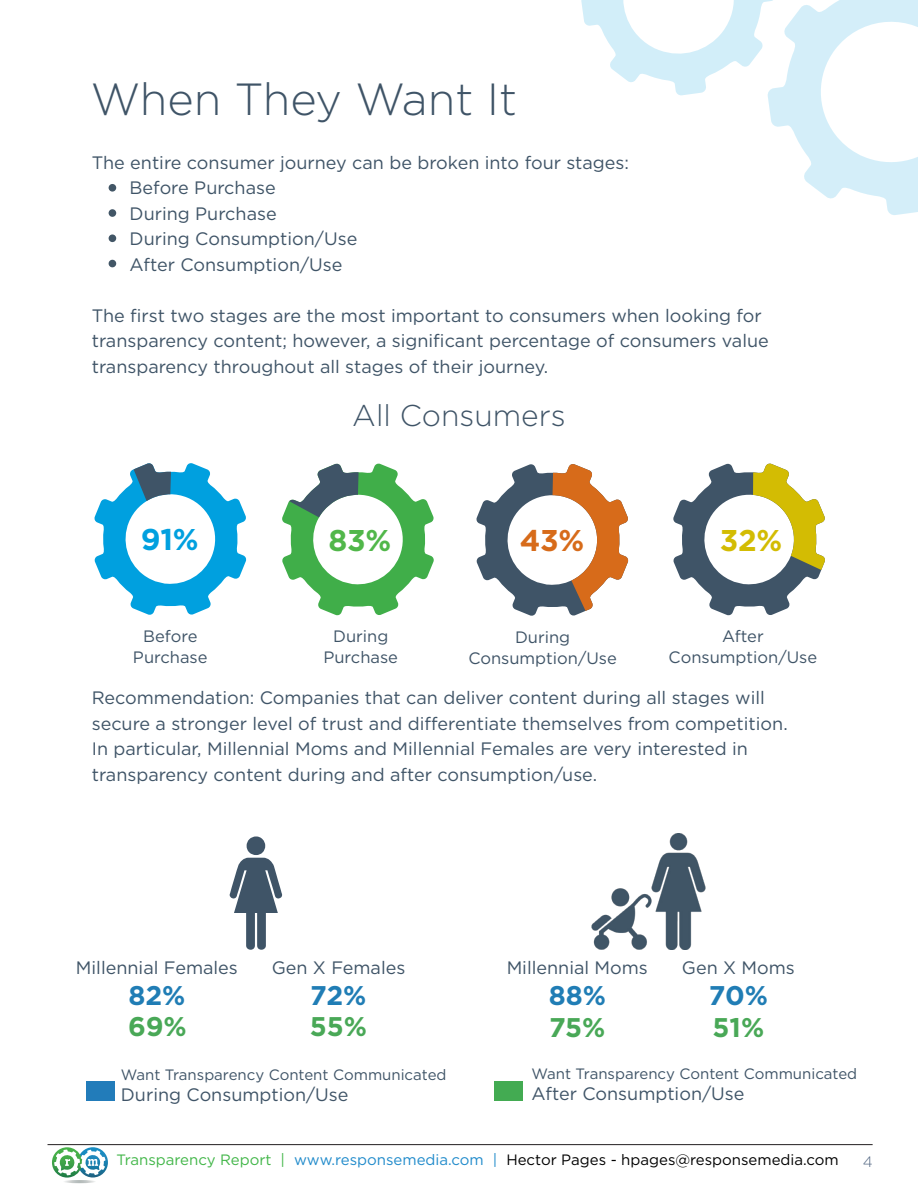
<style>
.page{position:relative;width:918px;height:1188px;background:#fff}
.page>*{position:absolute;margin:0;border:0;box-sizing:border-box;transform-origin:0 0}
.t1{font:300 45px "Gotham";color:#3f5467}
.t2{font:300 30px "Gotham";color:#3f5467}
.t3{font:700 30px "Gotham";color:#00a0df}
.t4{font:700 30px "Gotham";color:#51b74a}
.t5{font:700 30px "Gotham";color:#d76b1a}
.t6{font:700 30px "Gotham";color:#d3bc03}
.t7{font:700 27px "Gotham";letter-spacing:-.01em;color:#207db5}
.t8{font:700 27px "Gotham";letter-spacing:-.005em;color:#49a857}
.t9{font:18px/25.5px "Gotham";color:#3f5467}
.t10{font:16.5px/21px "Gotham";color:#3f5467;text-align:center}
.t11{font:15px "Gotham";color:#000}
.t12{font:15px "Gotham";color:#3f5467}
.t13{font:300 15px "Gotham";color:#546884}
.s1{color:#42b649}
.s2{color:#218bcb}
</style>
<div class="page">
<hr style="left:48px;top:1144px;width:825px;height:1px;background:#231f20">
<svg style="left:78px;top:1147px;width:30px;height:31px"></svg>
<svg style="left:52px;top:1147px;width:54px;height:36px"></svg>
<svg style="left:581px;top:0;width:337px;height:215px"></svg>
<svg style="left:94px;top:463px;width:153px;height:152px"></svg>
<svg style="left:282px;top:463px;width:152px;height:153px"></svg>
<svg style="left:476px;top:464px;width:153px;height:152px"></svg>
<svg style="left:673px;top:463px;width:152px;height:153px"></svg>
<svg style="left:230px;top:836px;width:52px;height:114px"></svg>
<div style="left:86px;top:1082px;width:29px;height:19px;background:#227cba"></div>
<div style="left:494px;top:1082px;width:29px;height:19px;background:#43ab52"></div>
<div style="left:109px;top:184px;width:7px;height:8px;background:#425666;border-radius:50%"></div>
<div style="left:109px;top:209px;width:7px;height:8px;background:#425666;border-radius:50%"></div>
<div style="left:109px;top:234px;width:7px;height:8px;background:#425666;border-radius:50%"></div>
<div style="left:109px;top:260px;width:7px;height:7px;background:#425666;border-radius:50%"></div>
<img style="left:591px;top:833px;width:115px;height:117px">
<p class="t1" style="left:91px;top:71px;width:428px">When They Want It</p>
<p class="t9" style="left:92px;top:149px;width:539px">The entire consumer journey can be broken into four stages:</p>
<p class="t9" style="left:130px;top:175px;width:229px">Before Purchase<br>During Purchase<br>During Consumption/Use<br>After Consumption/Use</p>
<p class="t9" style="left:92px;top:302px;width:679px">The first two stages are the most important to consumers when looking for transparency content; however, a significant percentage of consumers value transparency throughout all stages of their journey.</p>
<p class="t3" style="left:141px;top:520px;width:59px">91%</p>
<p class="t10" style="left:133px;top:625px;width:76px">Before<br>Purchase</p>
<p class="t2" style="left:352px;top:397px;width:215px">All Consumers</p>
<p class="t4" style="left:329px;top:520px;width:64px">83%</p>
<p class="t5" style="left:520px;top:521px;width:66px">43%</p>
<p class="t6" style="left:720px;top:520px;width:64px">32%</p>
<p class="t10" style="left:323px;top:625px;width:76px">During<br>Purchase</p>
<p class="t10" style="left:468px;top:626px;width:150px">During<br>Consumption/Use</p>
<p class="t10" style="left:669px;top:625px;width:150px">After<br>Consumption/Use</p>
<p class="t9" style="left:92px;top:685px;width:697px">Recommendation: Companies that can deliver content during all stages will secure a stronger level of trust and differentiate themselves from competition.<br>In particular, Millennial Moms and Millennial Females are very interested in transparency content during and after consumption/use.</p>
<p class="t9" style="left:76px;top:954px;width:163px">Millennial Females</p>
<p class="t7" style="left:128px;top:978px;width:59px">82%</p>
<p class="t7" style="left:310px;top:978px;width:58px">72%</p>
<p class="t9" style="left:272px;top:954px;width:135px">Gen X Females</p>
<p class="t9" style="left:507px;top:954px;width:143px">Millennial Moms</p>
<p class="t7" style="left:549px;top:978px;width:59px">88%</p>
<p class="t7" style="left:709px;top:978px;width:61px">70%</p>
<p class="t9" style="left:682px;top:954px;width:114px">Gen X Moms</p>
<p class="t8" style="left:128px;top:1009px;width:60px">69%</p>
<p class="t8" style="left:310px;top:1009px;width:59px">55%</p>
<p class="t8" style="left:549px;top:1009px;width:58px">75%</p>
<p class="t8" style="left:713px;top:1009px;width:53px">51%</p>
<p class="t12" style="left:121px;top:1065px;width:327px">Want Transparency Content Communicated</p>
<p class="t9" style="left:121px;top:1081px;width:229px">During Consumption/Use</p>
<p class="t12" style="left:532px;top:1064px;width:327px">Want Transparency Content Communicated</p>
<p class="t9" style="left:532px;top:1081px;width:214px">After Consumption/Use</p>
<p class="t11" style="left:116px;top:1150px;width:724px"><span class="s1">Transparency Report |</span> <span class="s2">www.responsemedia.com |</span> Hector Pages - hpages@responsemedia.com</p>
<p class="t13" style="left:863px;top:1152px;width:11px">4</p>
</div>
